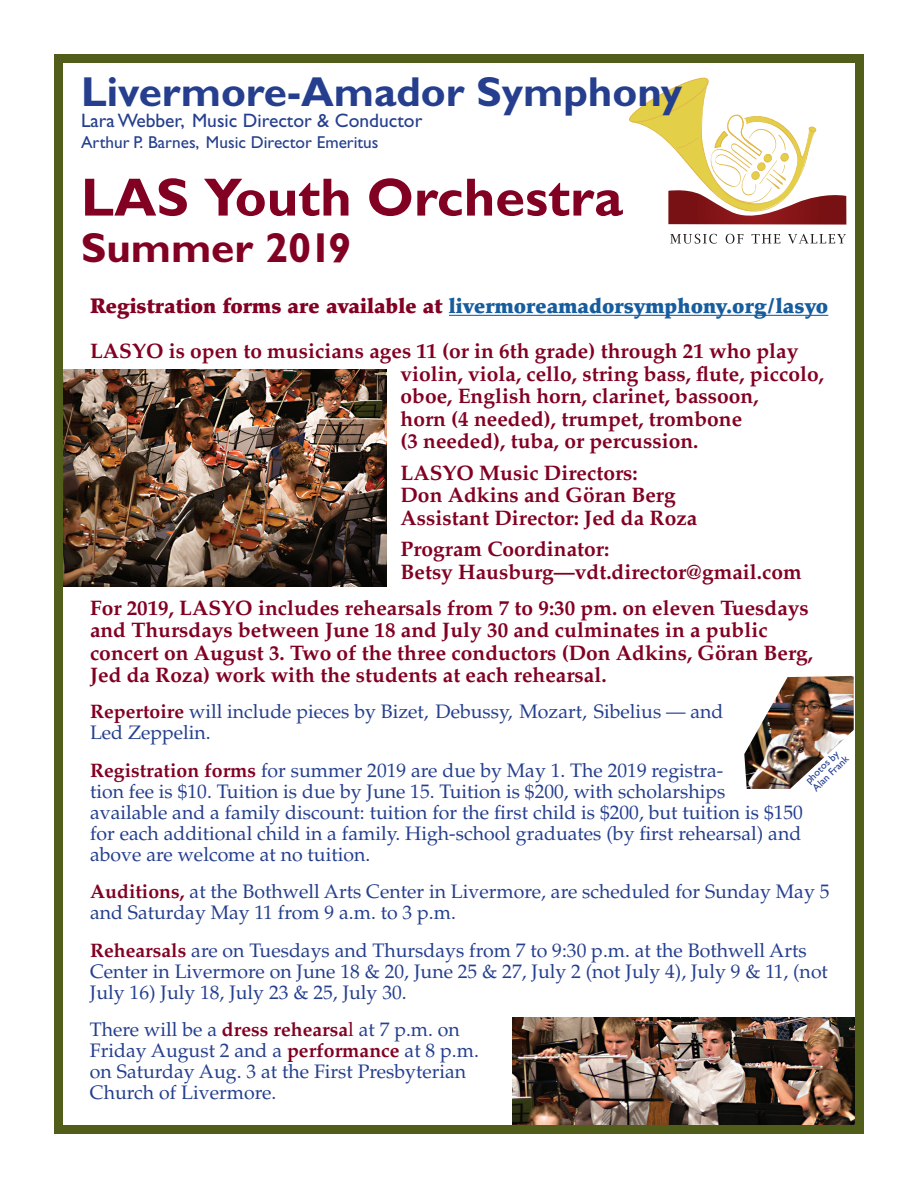
<style>
.page{position:relative;width:918px;height:1188px;background:#fff}
.page>*{position:absolute;margin:0;border:0;box-sizing:border-box;transform-origin:0 0}
.t1{font:700 54px "Gill Sans";color:#820123}
.t2{font:700 42px "Gill Sans";color:#253f8e}
.t3{font:700 42px "Gill Sans";color:#820123}
.t4{font:700 21px/22.5px "Palatino";color:#820123}
.t5{font:19.5px/21px "Palatino";color:#253f8e}
.t6{font:19.5px "Gill Sans";color:#253f8e}
.t7{font:17.25px "Gill Sans";color:#253f8e}
.t8{font:10.5px/10.5px "Gill Sans";color:#253f8e}
.s1{font-weight:900}
.s2{font-weight:900;color:#175d9e}
.s3{font-weight:700;color:#820123}
.s4{color:#820123}
</style>
<div class="page">
<svg style="left:670px;top:234px;width:47px;height:10px"></svg>
<svg style="left:726px;top:234px;width:17px;height:10px"></svg>
<svg style="left:752px;top:234px;width:28px;height:9px"></svg>
<svg style="left:788px;top:234px;width:58px;height:10px"></svg>
<svg style="left:629px;top:77px;width:217px;height:148px"></svg>
<hr style="left:449px;top:315px;width:379px;height:1px;background:#175d9e">
<img style="left:513px;top:1017px;width:341px;height:107px">
<img style="left:64px;top:370px;width:323px;height:216px">
<img style="left:744px;top:676px;width:110px;height:113px">
<div style="left:54px;top:54px;width:810px;height:1080px;border:9px solid #505e19"></div>
<h2 class="t2" style="left:81px;top:67px;width:603px">Livermore-Amador Symphony</h2>
<p class="t6" style="left:81px;top:109px;width:343px">Lara Webber, Music Director &amp; Conductor</p>
<p class="t7" style="left:81px;top:132px;width:299px">Arthur P. Barnes, Music Director Emeritus</p>
<h1 class="t1" style="left:81px;top:165px;width:543px">LAS Youth Orchestra</h1>
<h2 class="t3" style="left:81px;top:223px;width:272px">Summer 2019</h2>
<p class="t4" style="left:90px;top:284px;width:740px;line-height:45px"><span class="s1">Registration forms are available at</span> <span class="s2">livermoreamadorsymphony.org/lasyo<br></span>LASYO is open to musicians ages 11 (or in 6th grade) through 21 who play</p>
<p class="t4" style="left:401px;top:363px;width:425px">violin, viola, cello, string bass, flute, piccolo, oboe, English horn, clarinet, bassoon,<br>horn (4 needed), trumpet, trombone<br>(3 needed), tuba, or percussion.</p>
<p class="t4" style="left:401px;top:462px;width:298px">LASYO Music Directors:<br>Don Adkins and Göran Berg<br>Assistant Director: Jed da Roza</p>
<p class="t4" style="left:401px;top:538px;width:403px">Program Coordinator:<br>Betsy Hausburg—vdt.director@gmail.com</p>
<p class="t4" style="left:90px;top:597px;width:725px">For 2019, LASYO includes rehearsals from 7 to 9:30 pm. on eleven Tuesdays and Thursdays between June 18 and July 30 and culminates in a public concert on August 3. Two of the three conductors (Don Adkins, Göran Berg, Jed da Roza) work with the students at each rehearsal.</p>
<p class="t5" style="left:90px;top:701px;width:635px"><span class="s3">Repertoire</span> will include pieces by Bizet, Debussy, Mozart, Sibelius — and<br>Led Zeppelin.</p>
<p class="t5" style="left:90px;top:760px;width:715px"><span class="s3">Registration forms</span> for summer 2019 are due by May 1. The 2019 registra-<br>tion fee is $10. Tuition is due by June 15. Tuition is $200, with scholarships available and a family discount: tuition for the first child is $200, but tuition is $150 for each additional child in a family. High-school graduates (by first rehearsal) and above are welcome at no tuition.</p>
<p class="t5" style="left:90px;top:881px;width:741px"><span class="s3">Auditions,</span> at the Bothwell Arts Center in Livermore, are scheduled for Sunday May 5 and Saturday May 11 from 9 a.m. to 3 p.m.</p>
<p class="t5" style="left:90px;top:940px;width:740px"><span class="s3">Rehearsals</span> are on Tuesdays and Thursdays from 7 to 9:30 p.m. at the Bothwell Arts<br>Center in Livermore on June 18 &amp; 20, June 25 &amp; 27, July 2 (not July 4), July 9 &amp; 11, (not<br>July 16) July 18, July 23 &amp; 25, July 30.</p>
<p class="t5" style="left:90px;top:1019px;width:390px">There will be a <span class="s3">dress rehearsa</span><span class="s4">l</span> at 7 p.m. on Friday August 2 and a <span class="s3">performance</span> at 8 p.m. on Saturday Aug. 3 at the First Presbyterian Church of Livermore.</p>
<p class="t8" style="left:803px;top:778px;width:47px;rotate:-44deg">photos by<br>Alan Frank</p>
</div>
